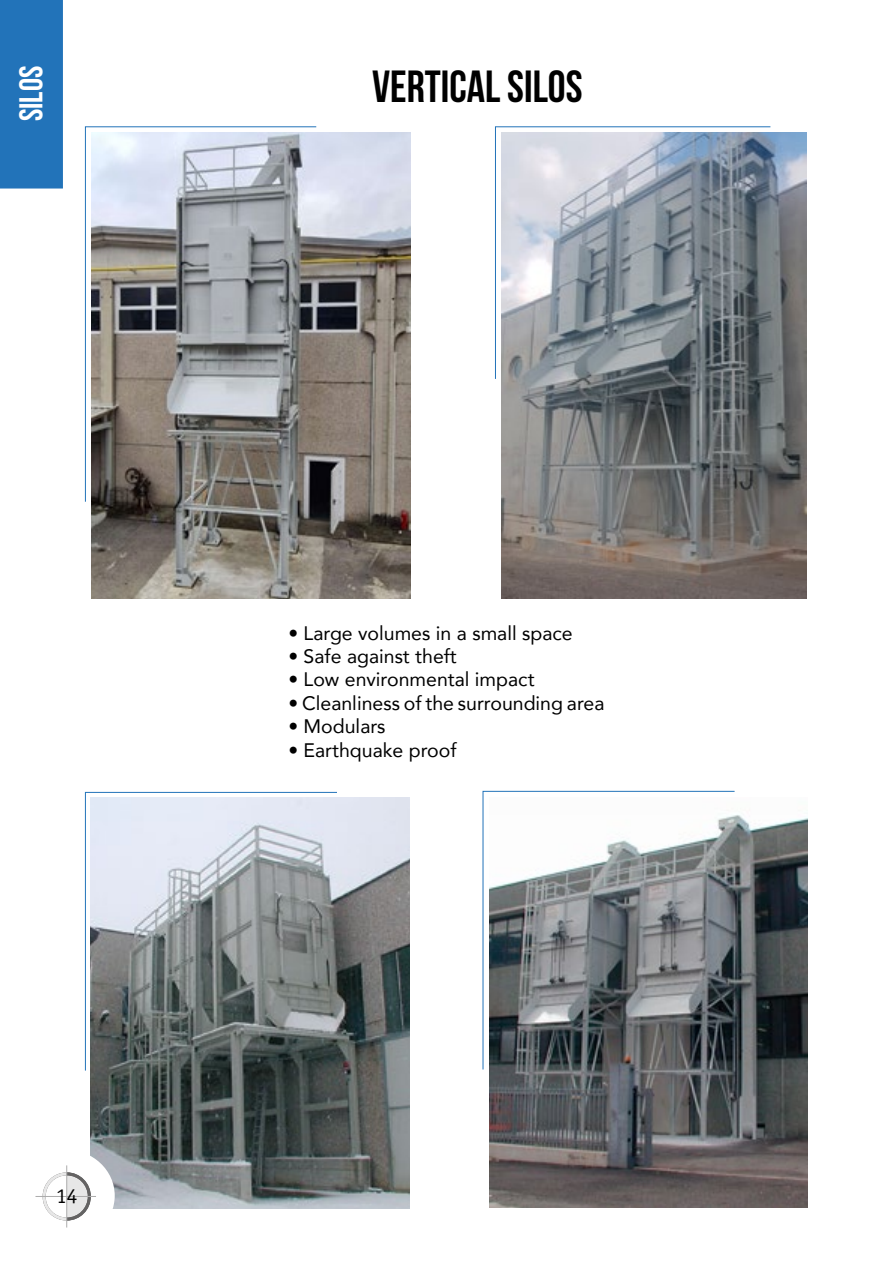
<style>
.page{position:relative;width:893px;height:1263px;background:#fff}
.page>*{position:absolute;margin:0;border:0;box-sizing:border-box;transform-origin:0 0}
.t1{font:45px "Bebas Neue";color:#000}
.t2{font:33px "Bebas Neue";color:#fff}
.t3{font:21px "Officina Sans Std";color:#000}
.t4{font:19.5px "Avenir";color:#000}
</style>
<div class="page">
<div style="left:0;top:0;width:63px;height:189px;background:#2273b9"></div>
<img style="left:91px;top:797px;width:318px;height:411px">
<svg style="left:85px;top:792px;width:253px;height:279px;background:#9aa0a4"></svg>
<div style="left:17px;top:1150px;width:98px;height:92px;background:#fff;border-radius:50%"></div>
<svg style="left:42px;top:1171px;width:49px;height:51px"></svg>
<hr style="left:66px;top:1165px;width:1px;height:62px;background:#acacac">
<hr style="left:36px;top:1196px;width:60px;height:1px;background:#acacac">
<img style="left:489px;top:814px;width:319px;height:394px">
<img style="left:91px;top:132px;width:319px;height:466px">
<img style="left:501px;top:132px;width:306px;height:466px">
<svg style="left:495px;top:126px;width:276px;height:254px;background:#969ea7"></svg>
<svg style="left:482px;top:790px;width:253px;height:280px"></svg>
<svg style="left:85px;top:126px;width:232px;height:376px;background:#97989a"></svg>
<h2 class="t2" style="left:13px;top:121px;width:57px;rotate:-90deg">SILOS</h2>
<h1 class="t1" style="left:372px;top:61px;width:212px">VERTICAL SILOS</h1>
<p class="t3" style="left:56px;top:1184px;width:22px">14</p>
<p class="t4" style="left:288px;top:617px;width:286px">• Large volumes in a small space</p>
<p class="t4" style="left:288px;top:641px;width:170px">• Safe against theft</p>
<p class="t4" style="left:288px;top:664px;width:248px">• Low environmental impact</p>
<p class="t4" style="left:288px;top:687px;width:318px">• Cleanliness of the surrounding area</p>
<p class="t4" style="left:288px;top:711px;width:99px">• Modulars</p>
<p class="t4" style="left:288px;top:734px;width:170px">• Earthquake proof</p>
</div>
